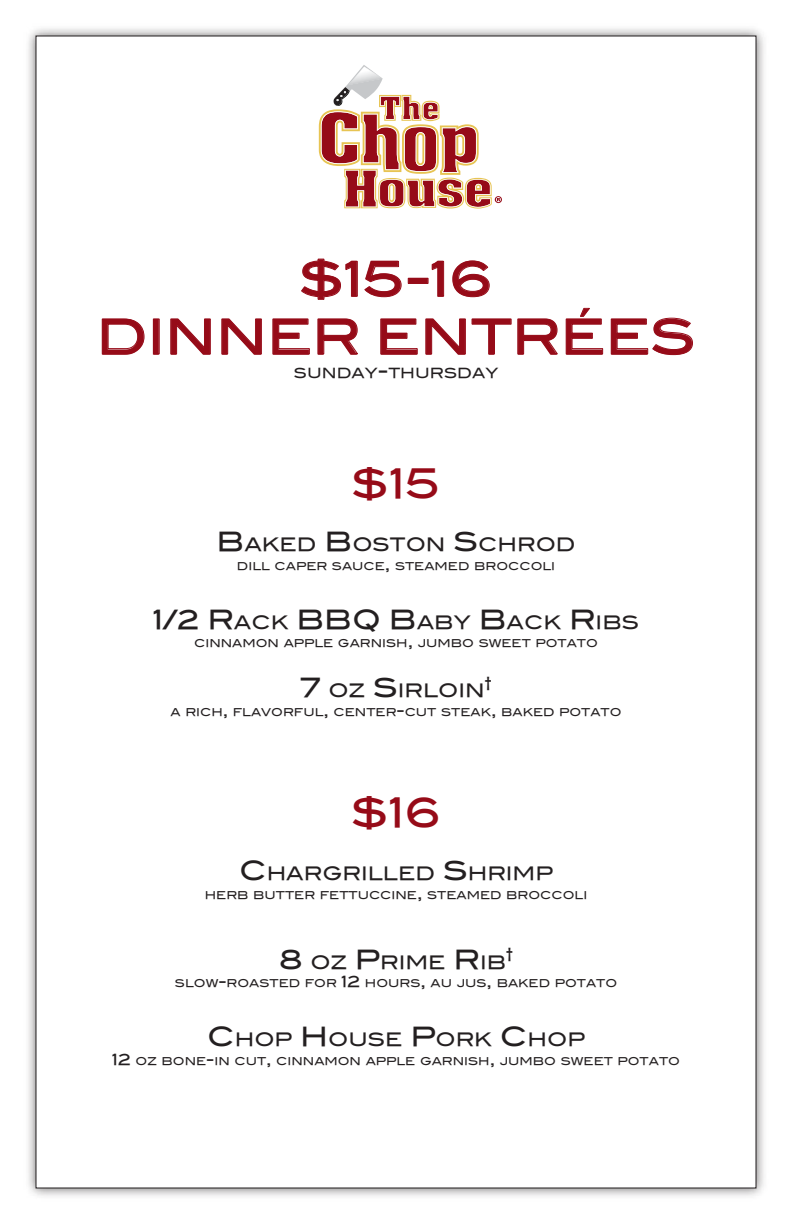
<style>
.page{position:relative;width:792px;height:1224px;background:#fff}
.page>*{position:absolute;margin:0;border:0;box-sizing:border-box;transform-origin:0 0}
.t1{font:48px/57.6px "Blair Md ITCTT Medium";color:#960b18;text-align:center}
.t2{font:40.4px "Blair Md ITCTT Medium";color:#960b18}
.t3{font:18.5px "Blair Md ITCTT Medium";color:#231f20}
.t4{font:15.4px "Blair Md ITCTT Medium";color:#231f20}
.t5{font:14px "Blair Md ITCTT Medium";color:#231f20}
.t6{font:10.8px "Blair Md ITCTT Medium";color:#231f20}
.s1{font-size:20px}
.s2{font-size:26.4px}
.s3{font-size:15.4px}
</style>
<div class="page">
<img style="left:28px;top:28px;width:736px;height:1168px">
<div style="left:36px;top:36px;width:720px;height:1152px;background:#fff"></div>
<svg style="left:319px;top:65px;width:183px;height:144px"></svg>
<svg style="left:301px;top:258px;width:101px;height:42px"></svg>
<div style="left:408px;top:278px;width:21px;height:6px;border:1px solid #960b18"></div>
<svg style="left:431px;top:260px;width:14px;height:37px"></svg>
<svg style="left:452px;top:260px;width:38px;height:38px"></svg>
<svg style="left:101px;top:318px;width:44px;height:37px"></svg>
<div style="left:153px;top:319px;width:7px;height:35px;border:1px solid #960b18"></div>
<svg style="left:170px;top:318px;width:41px;height:37px"></svg>
<svg style="left:221px;top:318px;width:41px;height:37px"></svg>
<svg style="left:272px;top:318px;width:38px;height:37px"></svg>
<svg style="left:317px;top:318px;width:41px;height:37px"></svg>
<svg style="left:380px;top:318px;width:38px;height:37px"></svg>
<svg style="left:425px;top:318px;width:133px;height:37px"></svg>
<svg style="left:565px;top:307px;width:39px;height:48px"></svg>
<svg style="left:610px;top:317px;width:83px;height:39px"></svg>
<h1 class="t1" style="left:97px;top:245px;width:601px">$15-16<br>DINNER ENTRÉES</h1>
<p class="t5" style="left:294px;top:361px;width:206px">SUNDAY<span class="s1">-</span>THURSDAY</p>
<h2 class="t2" style="left:351px;top:451px;width:91px">$15</h2>
<h3 class="t3" style="left:217px;top:530px;width:361px"><span class="s2">B</span>AKED <span class="s2">B</span>OSTON <span class="s2">S</span>CHROD</h3>
<p class="t6" style="left:237px;top:557px;width:320px">DILL CAPER SAUCE<span class="s3">,</span> STEAMED BROCCOLI</p>
<h3 class="t3" style="left:153px;top:607px;width:488px"><span class="s2">1/2 R</span>ACK <span class="s2">BBQ B</span>ABY <span class="s2">B</span>ACK <span class="s2">R</span>IBS</h3>
<p class="t6" style="left:194px;top:635px;width:405px">CINNAMON APPLE GARNISH<span class="s3">,</span> JUMBO SWEET POTATO</p>
<h3 class="t3" style="left:300px;top:676px;width:186px"><span class="s2">7</span> OZ <span class="s2">S</span>IRLOIN</h3>
<h3 class="t4" style="left:485px;top:670px;width:8px">†</h3>
<p class="t6" style="left:171px;top:703px;width:453px">A RICH<span class="s3">,</span> FLAVORFUL<span class="s3">,</span> CENTER<span class="s3">-</span>CUT STEAK<span class="s3">,</span> BAKED POTATO</p>
<h2 class="t2" style="left:351px;top:780px;width:92px">$16</h2>
<h3 class="t3" style="left:239px;top:858px;width:315px"><span class="s2">C</span>HARGRILLED <span class="s2">S</span>HRIMP</h3>
<p class="t6" style="left:205px;top:886px;width:384px">HERB BUTTER FETTUCCINE<span class="s3">,</span> STEAMED BROCCOLI</p>
<h3 class="t3" style="left:279px;top:947px;width:229px"><span class="s2">8</span> OZ <span class="s2">P</span>RIME <span class="s2">R</span>IB</h3>
<h3 class="t4" style="left:506px;top:942px;width:8px">†</h3>
<p class="t6" style="left:175px;top:974px;width:444px">SLOW<span class="s3">-</span>ROASTED FOR <span class="s3">12</span> HOURS<span class="s3">,</span> AU JUS<span class="s3">,</span> BAKED POTATO</p>
<h3 class="t3" style="left:207px;top:1024px;width:379px"><span class="s2">C</span>HOP <span class="s2">H</span>OUSE <span class="s2">P</span>ORK <span class="s2">C</span>HOP</h3>
<p class="t6" style="left:112px;top:1052px;width:569px"><span class="s3">12</span> OZ BONE<span class="s3">-</span>IN CUT<span class="s3">,</span> CINNAMON APPLE GARNISH<span class="s3">,</span> JUMBO SWEET POTATO</p>
</div>
